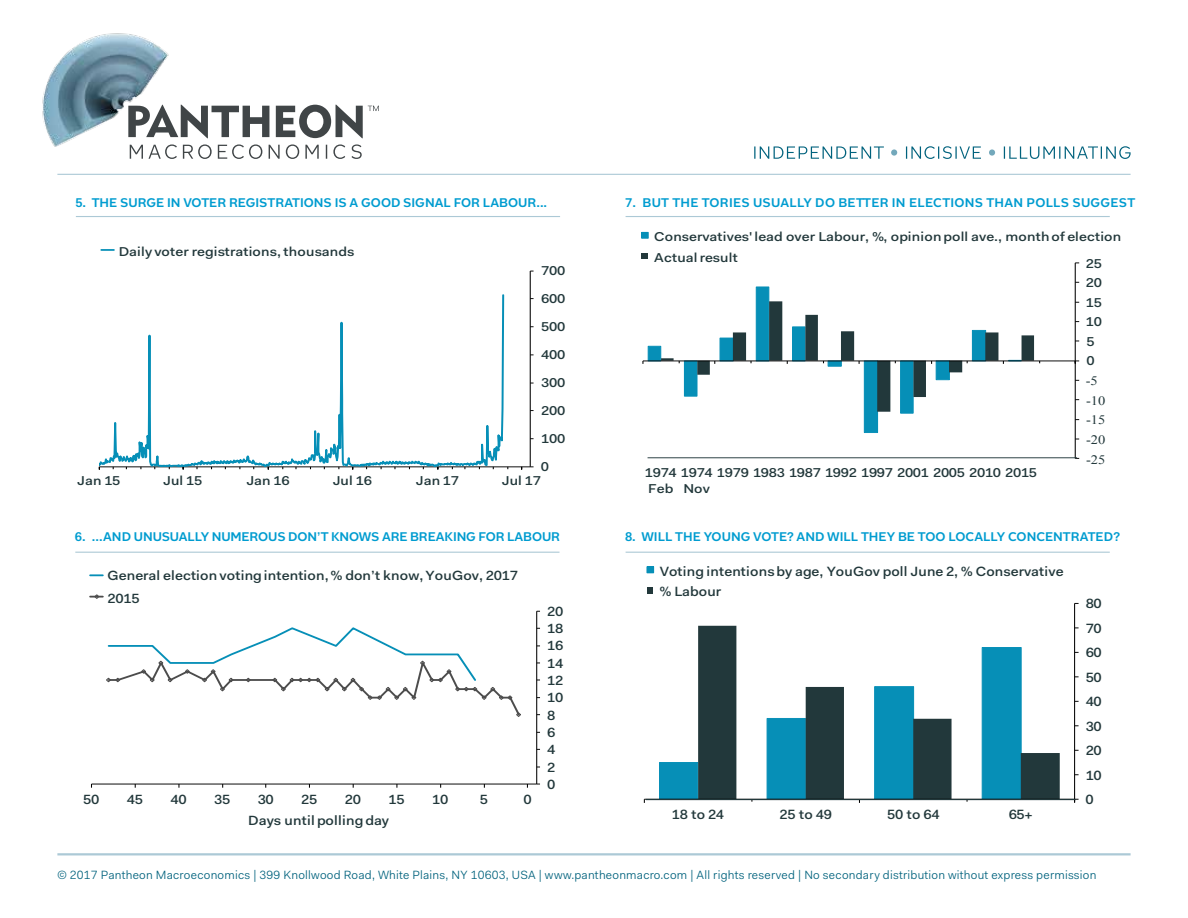
<style>
.page{position:relative;width:1188px;height:918px;background:#fff}
.page>*{position:absolute;margin:0;border:0;box-sizing:border-box;transform-origin:0 0}
.t1{font:500 13.5px/20.5px "Fakt Pro";letter-spacing:.005em;color:#22383b;scale:1.08 1}
.t2{font:500 13.35px/22.4px "Fakt Pro";letter-spacing:.005em;color:#22383b;scale:1.09 1}
.t3{font:500 12.9px/20.5px "Fakt Pro";letter-spacing:.005em;color:#22383b;scale:1.12 1}
.t4{font:500 12.9px "Fakt Pro";letter-spacing:.005em;color:#22383b;scale:1.13 1}
.t5{font:500 12.9px/15.3px "Fakt Pro";letter-spacing:-.025em;color:#22383b;scale:1.12 1}
.t6{font:12.9px "Times New Roman";color:#22383b;scale:1.12 1}
.t7{font:600 12.75px "Fakt Pro";color:#009cd0}
.t8{font:600 12.75px "Fakt Pro";letter-spacing:.02em;color:#009cd0}
.t9{font:12px "Fakt Pro Blond";letter-spacing:.02em;color:#00627d}
</style>
<div class="page">
<hr style="left:57px;top:174px;width:1074px;height:1px;background:#acc9d6">
<hr style="left:57px;top:853px;width:1074px;height:2px;background:#acc9d6">
<svg style="left:1004px;top:146px;width:127px;height:13px"></svg>
<div style="left:989px;top:149px;width:6px;height:7px;background:#73a8bb;border-radius:50%"></div>
<svg style="left:906px;top:146px;width:75px;height:13px"></svg>
<div style="left:891px;top:149px;width:6px;height:7px;background:#73a8bb;border-radius:50%"></div>
<svg style="left:754px;top:146px;width:130px;height:13px"></svg>
<div style="left:57px;top:532px;width:515px;height:338px;background:#fff"></div>
<div style="left:616px;top:532px;width:515px;height:338px;background:#fff"></div>
<img style="left:42px;top:33px;width:166px;height:116px">
<svg style="left:130px;top:144px;width:232px;height:15px"></svg>
<svg style="left:128px;top:105px;width:251px;height:33px"></svg>
<hr style="left:530px;top:271px;width:1px;height:196px;background:#000">
<hr style="left:99px;top:467px;width:431px;height:1px;background:#000">
<svg style="left:99px;top:294px;width:406px;height:173px"></svg>
<svg style="left:101px;top:249px;width:13px;height:2px"></svg>
<svg style="left:648px;top:286px;width:266px;height:147px"></svg>
<hr style="left:1075px;top:263px;width:1px;height:195px;background:#000">
<hr style="left:643px;top:361px;width:432px;height:1px;background:#000">
<svg style="left:661px;top:301px;width:379px;height:111px"></svg>
<svg style="left:643px;top:234px;width:4px;height:3px"></svg>
<div style="left:641px;top:232px;width:8px;height:7px;border:1px solid #068fb7"></div>
<div style="left:641px;top:253px;width:7px;height:6px;background:#22383b"></div>
<hr style="left:648px;top:457px;width:429px;height:1px;background:#22383b">
<hr style="left:76px;top:216px;width:484px;height:1px;background:#acc9d6">
<hr style="left:75px;top:552px;width:485px;height:1px;background:#acc9d6">
<svg style="left:659px;top:762px;width:39px;height:37px"></svg>
<svg style="left:698px;top:626px;width:362px;height:173px"></svg>
<hr style="left:1074px;top:603px;width:1px;height:196px;background:#000">
<hr style="left:644px;top:799px;width:431px;height:1px;background:#000">
<div style="left:647px;top:567px;width:7px;height:6px;background:#068fb7"></div>
<div style="left:647px;top:566px;width:7px;height:7px;border:1px solid #068fb7"></div>
<svg style="left:647px;top:587px;width:6px;height:6px"></svg>
<hr style="left:646px;top:799px;width:429px;height:1px;background:#22383b">
<hr style="left:626px;top:552px;width:484px;height:1px;background:#acc9d6">
<hr style="left:536px;top:611px;width:1px;height:173px;background:#000">
<hr style="left:92px;top:784px;width:445px;height:1px;background:#000">
<svg style="left:106px;top:627px;width:415px;height:90px"></svg>
<svg style="left:90px;top:574px;width:13px;height:2px"></svg>
<svg style="left:90px;top:594px;width:13px;height:5px"></svg>
<hr style="left:626px;top:216px;width:484px;height:1px;background:#acc9d6">
<p class="t7" style="left:75px;top:194px;width:473px">5. THE SURGE IN VOTER REGISTRATIONS IS A GOOD SIGNAL FOR LABOUR...</p>
<p class="t4" style="left:119px;top:243px;width:210px">Daily voter registrations, thousands</p>
<p class="t4" style="left:541px;top:262px;width:23px">700</p>
<p class="t4" style="left:541px;top:290px;width:23px">600</p>
<p class="t4" style="left:541px;top:318px;width:23px">500</p>
<p class="t4" style="left:541px;top:346px;width:23px">400</p>
<p class="t4" style="left:541px;top:374px;width:23px">300</p>
<p class="t4" style="left:541px;top:402px;width:23px">200</p>
<p class="t4" style="left:541px;top:430px;width:23px">100</p>
<p class="t4" style="left:541px;top:458px;width:9px">0</p>
<p class="t4" style="left:77px;top:472px;width:40px">Jan 15</p>
<p class="t4" style="left:163px;top:472px;width:36px">Jul 15</p>
<p class="t4" style="left:246px;top:472px;width:40px">Jan 16</p>
<p class="t4" style="left:333px;top:472px;width:36px">Jul 16</p>
<p class="t4" style="left:416px;top:472px;width:40px">Jan 17</p>
<p class="t4" style="left:502px;top:472px;width:36px">Jul 17</p>
<p class="t7" style="left:75px;top:528px;width:487px">6. ...AND UNUSUALLY NUMEROUS DON’T KNOWS ARE BREAKING FOR LABOUR</p>
<p class="t2" style="left:108px;top:564px;width:378px">General election voting intention, % don’t know, YouGov, 2017<br>2015</p>
<p class="t2" style="left:83px;top:788px;width:16px">50</p>
<p class="t2" style="left:127px;top:788px;width:16px">45</p>
<p class="t2" style="left:170px;top:788px;width:16px">40</p>
<p class="t2" style="left:214px;top:788px;width:16px">35</p>
<p class="t2" style="left:258px;top:788px;width:16px">30</p>
<p class="t2" style="left:301px;top:788px;width:16px">25</p>
<p class="t2" style="left:345px;top:788px;width:16px">20</p>
<p class="t2" style="left:389px;top:788px;width:16px">15</p>
<p class="t2" style="left:432px;top:788px;width:16px">10</p>
<p class="t2" style="left:480px;top:788px;width:9px">5</p>
<p class="t2" style="left:523px;top:788px;width:9px">0</p>
<p class="t2" style="left:248px;top:809px;width:131px">Days until polling day</p>
<p class="t2" style="left:547px;top:600px;width:16px">20</p>
<p class="t2" style="left:547px;top:617px;width:16px">18</p>
<p class="t2" style="left:547px;top:635px;width:16px">16</p>
<p class="t2" style="left:547px;top:652px;width:16px">14</p>
<p class="t2" style="left:547px;top:669px;width:16px">12</p>
<p class="t2" style="left:547px;top:687px;width:16px">10</p>
<p class="t2" style="left:547px;top:704px;width:9px">8</p>
<p class="t2" style="left:547px;top:721px;width:9px">6</p>
<p class="t2" style="left:547px;top:738px;width:9px">4</p>
<p class="t2" style="left:547px;top:756px;width:9px">2</p>
<p class="t2" style="left:547px;top:773px;width:9px">0</p>
<p class="t8" style="left:625px;top:194px;width:512px">7. BUT THE TORIES USUALLY DO BETTER IN ELECTIONS THAN POLLS SUGGEST</p>
<p class="t3" style="left:654px;top:227px;width:418px">Conservatives' lead over Labour, %, opinion poll ave., month of election<br>Actual result</p>
<p class="t3" style="left:1086px;top:253px;width:16px">25</p>
<p class="t3" style="left:1086px;top:272px;width:16px">20</p>
<p class="t3" style="left:1086px;top:292px;width:16px">15</p>
<p class="t3" style="left:1086px;top:311px;width:16px">10</p>
<p class="t3" style="left:1086px;top:331px;width:9px">5</p>
<p class="t3" style="left:1086px;top:351px;width:9px">0</p>
<p class="t6" style="left:1086px;top:372px;width:12px">-5</p>
<p class="t6" style="left:1086px;top:392px;width:19px">-10</p>
<p class="t6" style="left:1086px;top:411px;width:19px">-15</p>
<p class="t6" style="left:1086px;top:431px;width:19px">-20</p>
<p class="t5" style="left:645px;top:465px;width:352px">1974 1974 1979 1983 1987 1992 1997 2001 2005 2010 2015<br>Feb</p>
<p class="t3" style="left:684px;top:478px;width:25px">Nov</p>
<p class="t6" style="left:1086px;top:451px;width:19px">-25</p>
<p class="t7" style="left:625px;top:528px;width:497px">8. WILL THE YOUNG VOTE? AND WILL THEY BE TOO LOCALLY CONCENTRATED?</p>
<p class="t1" style="left:660px;top:561px;width:375px">Voting intentions by age, YouGov poll June 2, % Conservative % Labour</p>
<p class="t1" style="left:672px;top:804px;width:50px">18 to 24</p>
<p class="t1" style="left:779px;top:804px;width:50px">25 to 49</p>
<p class="t1" style="left:887px;top:804px;width:50px">50 to 64</p>
<p class="t1" style="left:1009px;top:804px;width:24px">65+</p>
<p class="t1" style="left:1086px;top:593px;width:16px">80</p>
<p class="t1" style="left:1086px;top:618px;width:16px">70</p>
<p class="t1" style="left:1086px;top:642px;width:16px">60</p>
<p class="t1" style="left:1086px;top:667px;width:16px">50</p>
<p class="t1" style="left:1086px;top:691px;width:16px">40</p>
<p class="t1" style="left:1086px;top:716px;width:16px">30</p>
<p class="t1" style="left:1086px;top:740px;width:16px">20</p>
<p class="t1" style="left:1086px;top:765px;width:16px">10</p>
<p class="t1" style="left:1086px;top:789px;width:9px">0</p>
<p class="t9" style="left:57px;top:866px;width:1041px">© 2017 Pantheon Macroeconomics | 399 Knollwood Road, White Plains, NY 10603, USA | www.pantheonmacro.com | All rights reserved | No secondary distribution without express permission</p>
</div>
